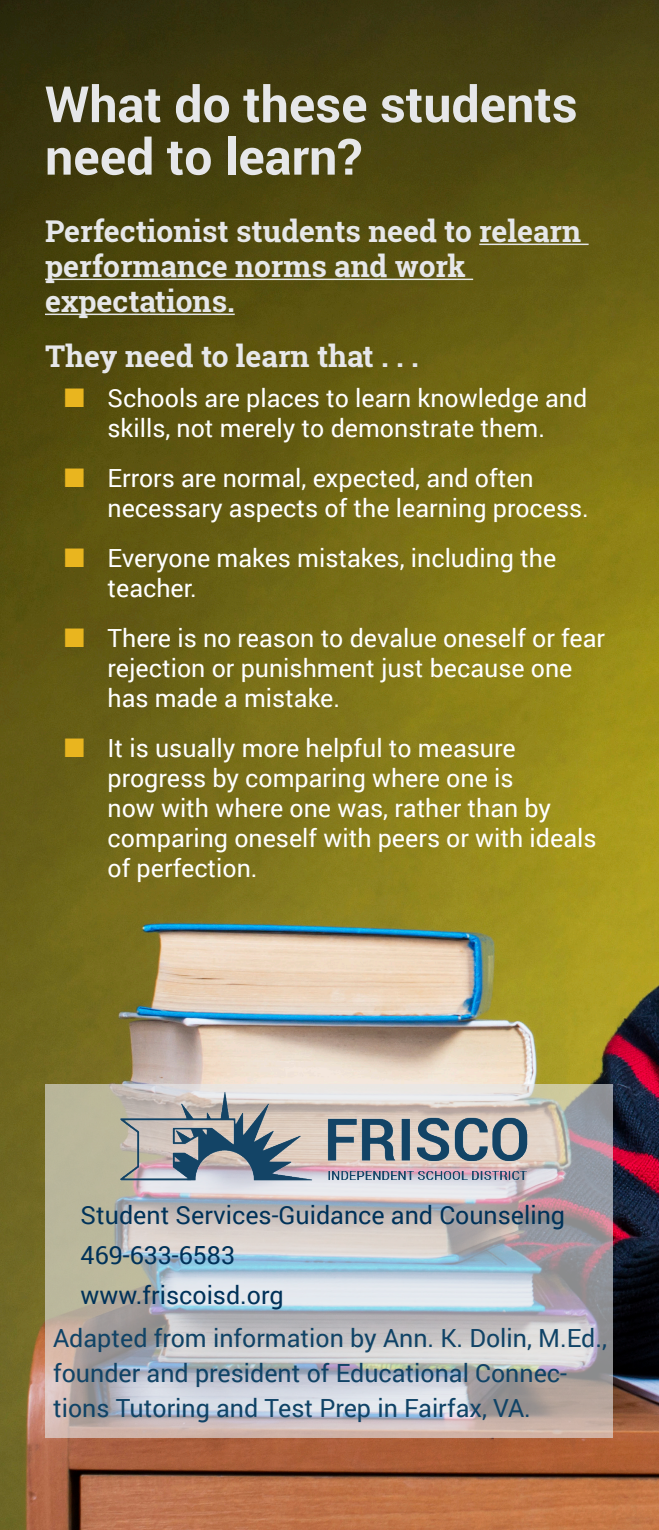
<style>
.page{position:relative;width:659px;height:1530px;background:#fff}
.page>*{position:absolute;margin:0;border:0;box-sizing:border-box;transform-origin:0 0}
.t1{font:700 50px/52.5px "Roboto";color:#e6e7e9}
.t2{font:700 30px/35px "Roboto Slab";color:#e6e7e9}
.t3{font:25px/30px "Roboto";color:#fff}
.t4{font:25px/35px "Roboto";color:#104366}
.t5{font:25px/40px "Roboto";color:#003259}
.s1{font-family:"Arial";font-weight:900;font-size:40px;color:#e9b51f}
</style>
<div class="page">
<img style="left:0;top:1px;width:659px;height:1528px">
<svg style="left:46px;top:1084px;width:567px;height:354px;background:#bebcbd"></svg>
<hr style="left:479px;top:244px;width:109px;height:1px;background:#e6e7e9">
<hr style="left:45px;top:279px;width:428px;height:1px;background:#e6e7e9">
<hr style="left:45px;top:314px;width:190px;height:1px;background:#e6e7e9">
<img style="left:116px;top:1087px;width:417px;height:99px">
<p class="t1" style="left:45px;top:76px;width:534px">What do these students need to learn?</p>
<p class="t2" style="left:45px;top:213px;width:538px">Perfectionist students need to relearn performance norms and work expectations.</p>
<p class="t2" style="left:45px;top:338px;width:375px">They need to learn that . . .</p>
<p class="t3" style="left:63px;top:382px;width:526px;text-align:center"><span class="s1">■</span> Schools are places to learn knowledge and skills, not merely to demonstrate them.</p>
<p class="t3" style="left:108px;top:462px;width:483px;text-indent:-45px"><span class="s1">■</span> Errors are normal, expected, and often necessary aspects of the learning process.</p>
<p class="t3" style="left:108px;top:542px;width:450px;text-indent:-45px"><span class="s1">■</span> Everyone makes mistakes, including the teacher.</p>
<p class="t3" style="left:108px;top:622px;width:499px;text-indent:-45px"><span class="s1">■</span> There is no reason to devalue oneself or fear rejection or punishment just because one has made a mistake.</p>
<p class="t3" style="left:108px;top:732px;width:490px;text-indent:-45px"><span class="s1">■</span> It is usually more helpful to measure progress by comparing where one is<br>now with where one was, rather than by comparing oneself with peers or with ideals of perfection.</p>
<p class="t5" style="left:81px;top:1194px;width:486px">Student Services-Guidance and Counseling<br>469-633-6583<br>www.friscoisd.org</p>
<p class="t4" style="left:53px;top:1320px;width:555px">Adapted from information by Ann. K. Dolin, M.Ed., founder and president of Educational Connec&shy;tions Tutoring and Test Prep in Fairfax, VA.</p>
</div>
